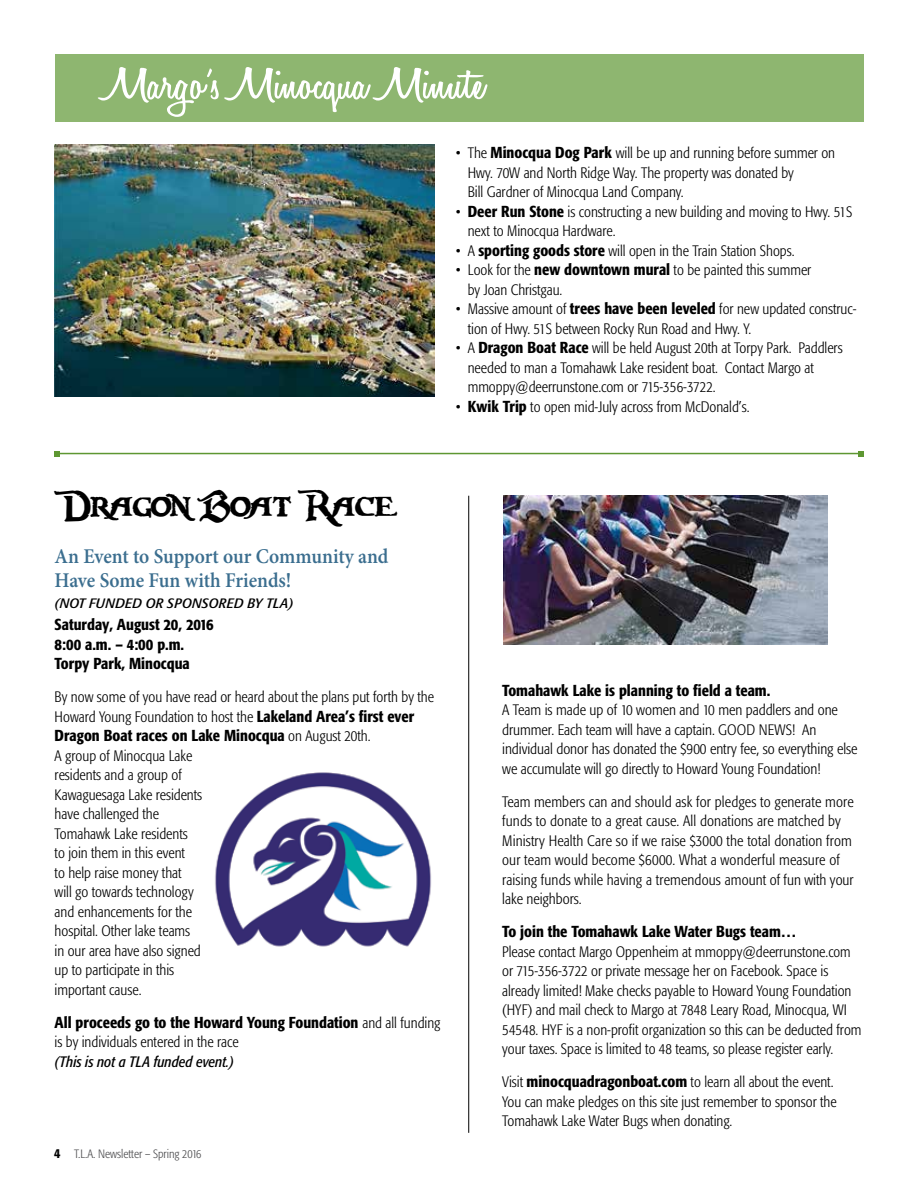
<style>
.page{position:relative;width:918px;height:1188px;background:#fff}
.page>*{position:absolute;margin:0;border:0;box-sizing:border-box;transform-origin:0 0}
.t1{font:600 48px "Honey Script";letter-spacing:.01em;color:#fff;scale:1.28 1}
.t2{font:40.5px "Carribean Island";color:#000}
.t3{font:600 21px/24px "Minion Pro";letter-spacing:-.005em;color:#3b6e8f;scale:.93 1}
.t4{font:500 condensed 15.75px/19.5px "Formata";color:#000}
.t5{font:300 condensed 15px/19.5px "Formata";color:#000}
.t6{font:italic condensed 15px "Formata";color:#000}
.t7{font:italic condensed 13.5px "Formata";color:#000;scale:1.18 1}
.t8{font:300 condensed 12px "Formata";color:#4d4d4f}
.s1{font-weight:500;font-size:15.75px}
.s2{font-weight:300;font-size:15px}
.s3{font-weight:500;font-size:13.5px;color:#000}
</style>
<div class="page">
<div style="left:55px;top:54px;width:809px;height:68px;background:#8eb670"></div>
<hr style="left:468px;top:496px;width:1px;height:637px;background:#000">
<hr style="left:57px;top:453px;width:804px;height:1px;background:#5e9732">
<svg style="left:54px;top:451px;width:6px;height:6px"></svg>
<svg style="left:858px;top:451px;width:6px;height:6px"></svg>
<img style="left:54px;top:145px;width:381px;height:252px">
<img style="left:503px;top:495px;width:324px;height:150px">
<img style="left:215px;top:772px;width:217px;height:175px">
<h1 class="t1" style="left:103px;top:55px;width:300px">Margo’s Minocqua Minute</h1>
<p class="t5" style="left:468px;top:143px;width:369px;text-indent:-12px">• The <span class="s1">Minocqua Dog Park</span> will be up and running before summer on<br>Hwy. 70W and North Ridge Way. The property was donated by<br>Bill Gardner of Minocqua Land Company.</p>
<p class="t5" style="left:468px;top:202px;width:386px;text-indent:-12px">• <span class="s1">Deer Run Stone</span> is constructing a new building and moving to Hwy. 51S next to Minocqua Hardware.</p>
<p class="t5" style="left:456px;top:241px;width:340px">• A <span class="s1">sporting goods store</span> will open in the Train Station Shops.</p>
<p class="t5" style="left:468px;top:260px;width:345px;text-indent:-12px">• Look for the <span class="s1">new downtown mural</span> to be painted this summer by Joan Christgau.</p>
<p class="t5" style="left:468px;top:299px;width:390px;text-indent:-12px">• Massive amount of <span class="s1">trees have been leveled</span> for new updated construc&shy;tion of Hwy. 51S between Rocky Run Road and Hwy. Y.</p>
<p class="t5" style="left:468px;top:338px;width:376px;text-indent:-12px">• A <span class="s1">Dragon Boat Race</span> will be held August 20th at Torpy Park. Paddlers needed to man a Tomahawk Lake resident boat. Contact Margo at mmoppy@deerrunstone.com or 715-356-3722.</p>
<p class="t5" style="left:456px;top:397px;width:295px">• <span class="s1">Kwik Trip</span> to open mid-July across from McDonald’s.</p>
<h2 class="t2" style="left:54px;top:483px;width:344px">Dragon Boat Race</h2>
<h3 class="t3" style="left:55px;top:545px;width:360px">An Event to Support our Community and<br>Have Some Fun with Friends!</h3>
<p class="t7" style="left:55px;top:595px;width:204px">(NOT FUNDED OR SPONSORED BY TLA)</p>
<p class="t4" style="left:55px;top:615px;width:161px">Saturday, August 20, 2016<br>8:00 a.m. – 4:00 p.m.<br>Torpy Park, Minocqua</p>
<p class="t5" style="left:55px;top:688px;width:381px">By now some of you have read or heard about the plans put forth by the<br>Howard Young Foundation to host the <span class="s1">Lakeland Area’s first ever</span></p>
<p class="t4" style="left:55px;top:726px;width:317px">Dragon Boat races on Lake Minocqua <span class="s2">on August 20th.</span></p>
<p class="t5" style="left:55px;top:746px;width:149px">A group of Minocqua Lake residents and a group of<br>Kawaguesaga Lake residents have challenged the<br>Tomahawk Lake residents<br>to join them in this event<br>to help raise money that will go towards technology and enhancements for the hospital. Other lake teams in our area have also signed up to participate in this important cause.</p>
<p class="t4" style="left:55px;top:1012px;width:387px">All proceeds go to the Howard Young Foundation <span class="s2">and all funding</span></p>
<p class="t5" style="left:55px;top:1033px;width:185px">is by individuals entered in the race</p>
<p class="t6" style="left:55px;top:1053px;width:181px">(This is not a TLA funded event.)</p>
<p class="t8" style="left:54px;top:1147px;width:149px"><span class="s3">4</span> T.L.A. Newsletter – Spring 2016</p>
<p class="t4" style="left:502px;top:680px;width:270px">Tomahawk Lake is planning to field a team.</p>
<p class="t5" style="left:502px;top:700px;width:357px">A Team is made up of 10 women and 10 men paddlers and one drummer. Each team will have a captain. GOOD NEWS! An individual donor has donated the $900 entry fee, so everything else we accumulate will go directly to Howard Young Foundation!</p>
<p class="t5" style="left:502px;top:792px;width:353px">Team members can and should ask for pledges to generate more funds to donate to a great cause. All donations are matched by Ministry Health Care so if we raise $3000 the total donation from our team would become $6000. What a wonderful measure of raising funds while having a tremendous amount of fun with your lake neighbors.</p>
<p class="t4" style="left:502px;top:922px;width:296px">To join the Tomahawk Lake Water Bugs team…</p>
<p class="t5" style="left:502px;top:942px;width:361px">Please contact Margo Oppenheim at mmoppy@deerrunstone.com or 715-356-3722 or private message her on Facebook. Space is already limited! Make checks payable to Howard Young Foundation (HYF) and mail check to Margo at 7848 Leary Road, Minocqua, WI 54548. HYF is a non-profit organization so this can be deducted from your taxes. Space is limited to 48 teams, so please register early.</p>
<p class="t5" style="left:502px;top:1072px;width:336px">Visit <span class="s1">minocquadragonboat.com</span> to learn all about the event.<br>You can make pledges on this site just remember to sponsor the<br>Tomahawk Lake Water Bugs when donating.</p>
</div>
